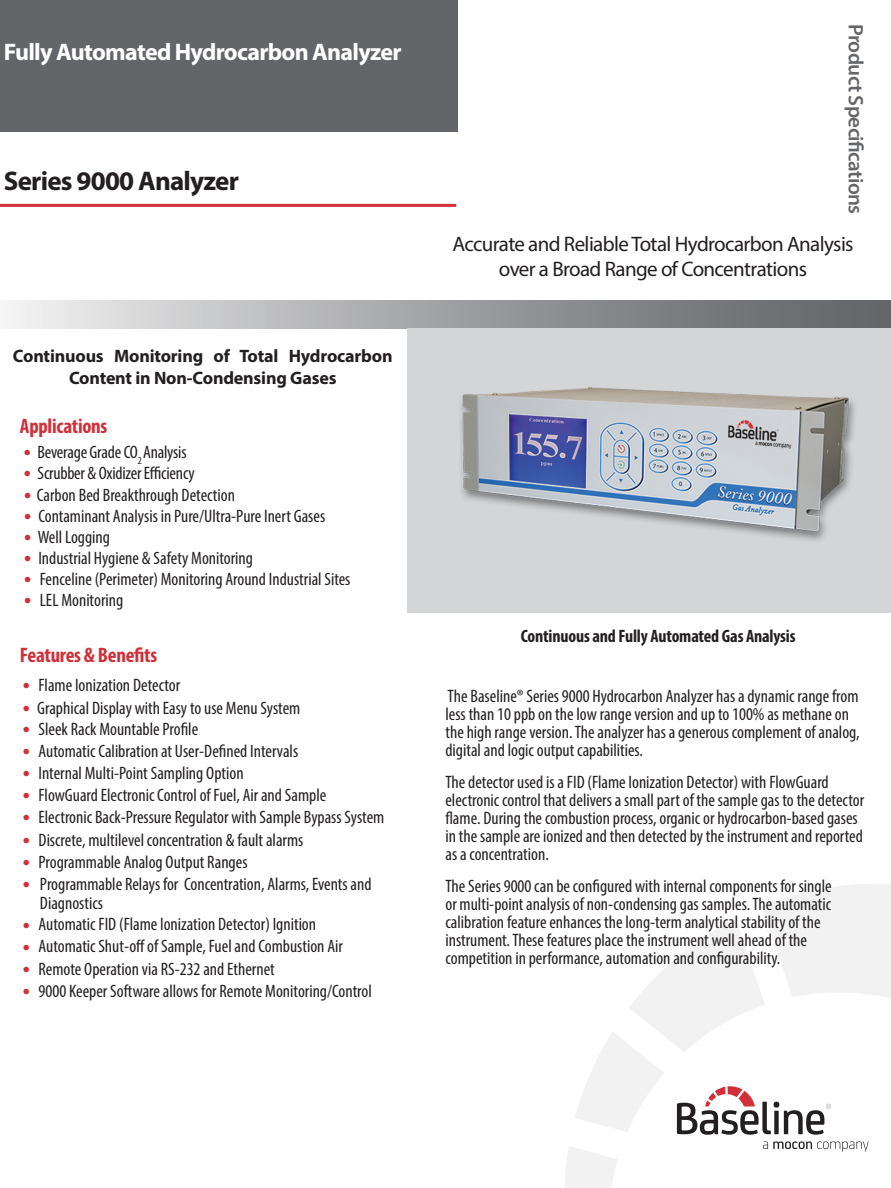
<style>
.page{position:relative;width:891px;height:1188px;background:#fff}
.page>*{position:absolute;margin:0;border:0;box-sizing:border-box;transform-origin:0 0}
.t1{font:700 27px "Myriad Pro";letter-spacing:-.03em;color:#231f20}
.t2{font:700 24px "Myriad Pro";letter-spacing:-.03em;color:#fff}
.t3{font:21px "Myriad Pro";letter-spacing:-.03em;color:#231f20}
.t4{font:700 condensed 21px "Myriad Pro";letter-spacing:-.01em;color:#d23038}
.t5{font:600 21px "Myriad Pro";letter-spacing:-.03em;color:#646569}
.Pa6{font:condensed 18px/18px "Myriad Pro";color:#231f20}
.Pa1{font:condensed 18px "Myriad Pro";color:#231f20}
.t6{font:700 18px/21.6px "Myriad Pro";letter-spacing:-.01em;color:#231f20;text-align:center}
.t7{font:700 condensed 18px "Myriad Pro";letter-spacing:-.01em;color:#231f20}
.s1{font-weight:700;font-stretch:normal;font-size:21px;color:#d23038}
</style>
<div class="page">
<div style="left:0;top:0;width:458px;height:131px;background:#646569"></div>
<hr style="left:0;top:204px;width:456px;height:3px;background:#d23038">
<svg style="left:565px;top:1146px;width:52px;height:42px"></svg>
<div style="left:0;top:300px;width:891px;height:28px;background:linear-gradient(to right,#eeeeef,#5a5b5f)"></div>
<svg style="left:575px;top:884px;width:316px;height:251px"></svg>
<svg style="left:763px;top:1141px;width:106px;height:11px"></svg>
<div style="left:408px;top:328px;width:483px;height:285px;background:#d4d5d7"></div>
<img style="left:460px;top:387px;width:395px;height:154px">
<p class="t2" style="left:4px;top:36px;width:399px">Fully Automated Hydrocarbon Analyzer</p>
<p class="t1" style="left:4px;top:163px;width:237px">Series 9000 Analyzer</p>
<p class="t6" style="left:13px;top:345px;width:381px">Continuous Monitoring of Total Hydrocarbon<br>Content in Non-Condensing Gases</p>
<p class="t4" style="left:20px;top:413px;width:89px">Applications</p>
<p class="Pa6" style="left:24px;top:443px;width:164px"><span class="s1">•</span> Beverage Grade CO<sub>2</sub> Analysis</p>
<p class="Pa6" style="left:24px;top:464px;width:172px"><span class="s1">•</span> Scrubber &amp; Oxidizer Efficiency</p>
<p class="Pa1" style="left:24px;top:484px;width:212px"><span class="s1">•</span> Carbon Bed Breakthrough Detection</p>
<p class="Pa1" style="left:24px;top:505px;width:303px"><span class="s1">•</span> Contaminant Analysis in Pure/Ultra-Pure Inert Gases</p>
<p class="Pa1" style="left:24px;top:526px;width:87px"><span class="s1">•</span> Well Logging</p>
<p class="Pa1" style="left:24px;top:547px;width:230px"><span class="s1">•</span> Industrial Hygiene &amp; Safety Monitoring</p>
<p class="Pa1" style="left:24px;top:568px;width:328px"><span class="s1">•</span> Fenceline (Perimeter) Monitoring Around Industrial Sites</p>
<p class="Pa1" style="left:24px;top:589px;width:101px"><span class="s1">•</span> LEL Monitoring</p>
<p class="t4" style="left:20px;top:642px;width:139px">Features &amp; Benefits</p>
<p class="Pa6" style="left:23px;top:676px;width:159px"><span class="s1">•</span> Flame Ionization Detector</p>
<p class="Pa6" style="left:23px;top:698px;width:279px"><span class="s1">•</span> Graphical Display with Easy to use Menu System</p>
<p class="Pa6" style="left:23px;top:720px;width:177px"><span class="s1">•</span> Sleek Rack Mountable Profile</p>
<p class="Pa6" style="left:23px;top:742px;width:277px"><span class="s1">•</span> Automatic Calibration at User-Defined Intervals</p>
<p class="Pa6" style="left:23px;top:764px;width:222px"><span class="s1">•</span> Internal Multi-Point Sampling Option</p>
<p class="Pa6" style="left:23px;top:786px;width:305px"><span class="s1">•</span> FlowGuard Electronic Control of Fuel, Air and Sample</p>
<p class="Pa6" style="left:23px;top:808px;width:363px"><span class="s1">•</span> Electronic Back-Pressure Regulator with Sample Bypass System</p>
<p class="Pa6" style="left:23px;top:830px;width:282px"><span class="s1">•</span> Discrete, multilevel concentration &amp; fault alarms</p>
<p class="Pa6" style="left:23px;top:852px;width:226px"><span class="s1">•</span> Programmable Analog Output Ranges</p>
<p class="Pa6" style="left:40px;top:874px;width:333px;line-height:18.8px;text-indent:-17px"><span class="s1">•</span> Programmable Relays for Concentration, Alarms, Events and<br>Diagnostics</p>
<p class="Pa6" style="left:23px;top:915px;width:295px"><span class="s1">•</span> Automatic FID (Flame Ionization Detector) Ignition</p>
<p class="Pa6" style="left:23px;top:937px;width:321px"><span class="s1">•</span> Automatic Shut-off of Sample, Fuel and Combustion Air</p>
<p class="Pa6" style="left:23px;top:960px;width:253px"><span class="s1">•</span> Remote Operation via RS-232 and Ethernet</p>
<p class="Pa6" style="left:23px;top:982px;width:350px"><span class="s1">•</span> 9000 Keeper Software allows for Remote Monitoring/Control</p>
<p class="t5" style="left:869px;top:24px;width:192px;rotate:90deg">Product Specifications</p>
<p class="t3" style="left:452px;top:231px;width:403px">Accurate and Reliable Total Hydrocarbon Analysis</p>
<p class="t3" style="left:499px;top:256px;width:310px">over a Broad Range of Concentrations</p>
<p class="t7" style="left:521px;top:625px;width:276px">Continuous and Fully Automated Gas Analysis</p>
<p class="Pa6" style="left:445px;top:687px;width:416px">The Baseline® Series 9000 Hydrocarbon Analyzer has a dynamic range from less than 10 ppb on the low range version and up to 100% as methane on the high range version. The analyzer has a generous complement of analog, digital and logic output capabilities.</p>
<p class="Pa6" style="left:445px;top:773px;width:420px">The detector used is a FID (Flame Ionization Detector) with FlowGuard electronic control that delivers a small part of the sample gas to the detector flame. During the combustion process, organic or hydrocarbon-based gases in the sample are ionized and then detected by the instrument and reported as a concentration.</p>
<p class="Pa6" style="left:445px;top:876px;width:388px">The Series 9000 can be configured with internal components for single or multi-point analysis of non-condensing gas samples. The automatic calibration feature enhances the long-term analytical stability of the instrument. These features place the instrument well ahead of the competition in performance, automation and configurability.</p>
</div>
